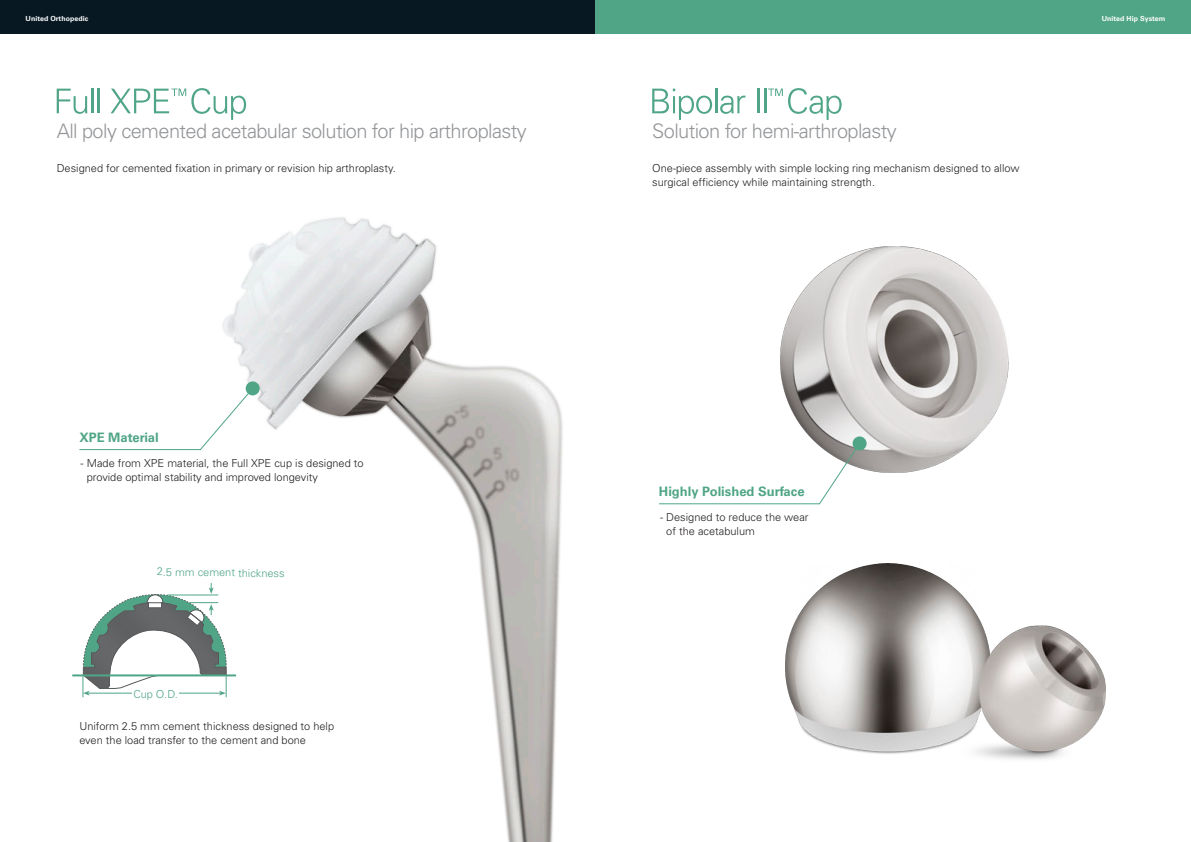
<style>
.page{position:relative;width:1191px;height:842px;background:#fff}
.page>*{position:absolute;margin:0;border:0;box-sizing:border-box;transform-origin:0 0}
.中標{font:300 20px "Univers LT Pro 45";letter-spacing:-.03em;color:#939598}
.小標{font:700 13px "Univers LT Pro 65";color:#4fa586}
.內文{font:300 11px/14px "Univers LT Pro 45";color:#231f20}
.圖說{font:300 11px "Univers LT Pro 45";color:#4fa586}
.t1{font:700 7px "Univers LT Pro 65";letter-spacing:.01em;color:#fff}
</style>
<div class="page">
<img style="left:223px;top:217px;width:340px;height:625px">
<img style="left:780px;top:246px;width:229px;height:227px">
<svg style="left:57px;top:89px;width:30px;height:25px"></svg>
<hr style="left:91px;top:89px;width:2px;height:24px;background:#4fa586">
<hr style="left:97px;top:89px;width:2px;height:24px;background:#4fa586">
<svg style="left:111px;top:88px;width:135px;height:32px"></svg>
<svg style="left:652px;top:89px;width:60px;height:31px"></svg>
<hr style="left:715px;top:89px;width:2px;height:24px;background:#4fa586">
<svg style="left:720px;top:96px;width:25px;height:18px"></svg>
<hr style="left:758px;top:89px;width:2px;height:24px;background:#4fa586">
<hr style="left:764px;top:89px;width:2px;height:24px;background:#4fa586">
<svg style="left:768px;top:88px;width:73px;height:32px"></svg>
<svg style="left:79px;top:387px;width:175px;height:64px"></svg>
<div style="left:246px;top:381px;width:14px;height:14px;background:#4fa586;border-radius:50%"></div>
<svg style="left:659px;top:442px;width:202px;height:63px"></svg>
<div style="left:852px;top:436px;width:14px;height:14px;background:#4fa586;border-radius:50%"></div>
<img style="left:785px;top:564px;width:320px;height:196px">
<hr style="left:73px;top:674px;width:162px;height:2px;background:#4fa586">
<svg style="left:81px;top:577px;width:146px;height:120px"></svg>
<div style="left:0;top:0;width:595px;height:34px;background:#071822"></div>
<div style="left:595px;top:0;width:596px;height:34px;background:#4fa586"></div>
<p class="t1" style="left:26px;top:14px;width:64px">United Orthopedic</p>
<p class="t1" style="left:1101px;top:14px;width:65px">United Hip System</p>
<p class="中標" style="left:57px;top:117px;width:472px">All poly cemented acetabular solution for hip arthroplasty</p>
<p class="中標" style="left:652px;top:117px;width:246px">Solution for hemi-arthroplasty</p>
<p class="內文" style="left:57px;top:161px;width:340px">Designed for cemented fixation in primary or revision hip arthroplasty.</p>
<p class="內文" style="left:652px;top:161px;width:369px">One-piece assembly with simple locking ring mechanism designed to allow surgical efficiency while maintaining strength.</p>
<p class="小標" style="left:79px;top:428px;width:81px">XPE Material</p>
<p class="內文" style="left:87px;top:456px;width:278px;text-indent:-6px">- Made from XPE material, the Full XPE cup is designed to provide optimal stability and improved longevity</p>
<p class="圖說" style="left:157px;top:564px;width:129px;rotate:1deg">2.5 mm cement thickness</p>
<p class="圖說" style="left:133px;top:686px;width:46px">Cup O.D.</p>
<p class="內文" style="left:79px;top:719px;width:256px">Uniform 2.5 mm cement thickness designed to help even the load transfer to the cement and bone</p>
<p class="小標" style="left:659px;top:483px;width:147px">Highly Polished Surface</p>
<p class="內文" style="left:666px;top:510px;width:144px;text-indent:-6px">- Designed to reduce the wear of the acetabulum</p>
</div>
